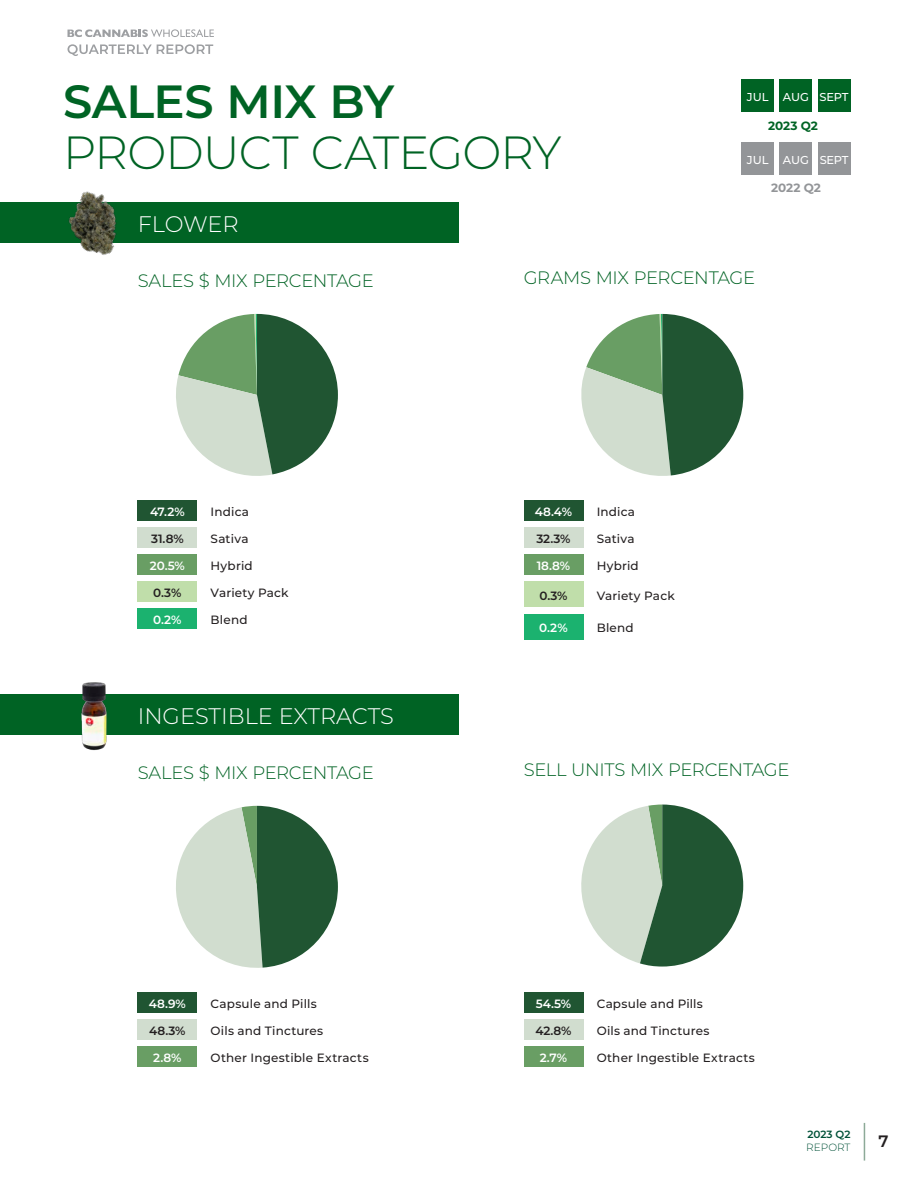
<style>
.page{position:relative;width:918px;height:1188px;background:#fff}
.page>*{position:absolute;margin:0;border:0;box-sizing:border-box;transform-origin:0 0}
.t1{font:300 46.5px "Montserrat";letter-spacing:-.02em;color:#006324}
.t2{font:600 46.5px "Montserrat";letter-spacing:-.01em;color:#006324}
.t3{font:300 22.5px "Montserrat";color:#fff}
.t4{font:300 18px "Montserrat";letter-spacing:-.02em;color:#006324}
.t5{font:600 16.5px "Montserrat";color:#231f20}
.t6{font:500 12px "Montserrat";letter-spacing:.015em;color:#231f20}
.t7{font:600 12px "Montserrat";color:#fff}
.t8{font:600 12px "Montserrat";color:#231f20}
.t9{font:700 12px "Montserrat";letter-spacing:-.005em;color:#006324}
.t10{font:700 12px "Montserrat";letter-spacing:-.005em;color:#939598}
.t11{font:500 11.4px "Montserrat";letter-spacing:-.015em;color:#fff}
.t12{font:600 10.5px "Montserrat";letter-spacing:-.005em;color:#005138}
.t13{font:300 10.5px "Montserrat";color:#005138}
</style>
<div class="page">
<svg style="left:68px;top:44px;width:145px;height:12px"></svg>
<svg style="left:68px;top:29px;width:146px;height:8px"></svg>
<hr style="left:864px;top:1123px;width:1px;height:38px;background:#8daa98">
<div style="left:741px;top:79px;width:33px;height:33px;background:#006324"></div>
<div style="left:741px;top:142px;width:33px;height:33px;background:#939598"></div>
<div style="left:779px;top:79px;width:33px;height:33px;background:#006324"></div>
<div style="left:779px;top:142px;width:33px;height:33px;background:#939598"></div>
<div style="left:818px;top:79px;width:32px;height:33px;background:#006324"></div>
<div style="left:818px;top:142px;width:33px;height:33px;background:#939598"></div>
<div style="left:0;top:202px;width:459px;height:41px;background:#006324"></div>
<div style="left:0;top:694px;width:459px;height:41px;background:#006324"></div>
<div style="left:138px;top:500px;width:59px;height:21px;background:#205532"></div>
<div style="left:138px;top:527px;width:59px;height:21px;background:#d1ddcf"></div>
<div style="left:138px;top:554px;width:59px;height:21px;background:#699e64"></div>
<div style="left:138px;top:581px;width:59px;height:21px;background:#c0deaa"></div>
<div style="left:138px;top:608px;width:59px;height:21px;background:#1bb26f"></div>
<div style="left:138px;top:992px;width:59px;height:20px;background:#205532"></div>
<div style="left:138px;top:1019px;width:59px;height:20px;background:#d1ddcf"></div>
<div style="left:138px;top:1046px;width:59px;height:20px;background:#699e64"></div>
<div style="left:524px;top:500px;width:59px;height:21px;background:#205532"></div>
<div style="left:524px;top:527px;width:59px;height:21px;background:#d1ddcf"></div>
<div style="left:524px;top:554px;width:59px;height:21px;background:#699e64"></div>
<div style="left:524px;top:581px;width:59px;height:26px;background:#c0deaa"></div>
<div style="left:524px;top:614px;width:59px;height:25px;background:#1bb26f"></div>
<div style="left:524px;top:992px;width:59px;height:20px;background:#205532"></div>
<div style="left:524px;top:1019px;width:59px;height:20px;background:#d1ddcf"></div>
<div style="left:524px;top:1046px;width:59px;height:20px;background:#699e64"></div>
<img style="left:69px;top:191px;width:47px;height:64px">
<img style="left:81px;top:682px;width:26px;height:69px">
<svg style="left:176px;top:314px;width:162px;height:162px"></svg>
<svg style="left:581px;top:314px;width:162px;height:162px"></svg>
<svg style="left:581px;top:805px;width:162px;height:162px"></svg>
<svg style="left:176px;top:806px;width:162px;height:162px"></svg>
<p class="t2" style="left:63px;top:69px;width:333px">SALES MIX BY</p>
<p class="t1" style="left:63px;top:121px;width:500px">PRODUCT CATEGORY</p>
<p class="t3" style="left:138px;top:209px;width:103px">FLOWER</p>
<p class="t11" style="left:747px;top:89px;width:23px">JUL</p>
<p class="t11" style="left:783px;top:89px;width:28px">AUG</p>
<p class="t11" style="left:820px;top:89px;width:30px">SEPT</p>
<p class="t9" style="left:768px;top:117px;width:51px">2023 Q2</p>
<p class="t11" style="left:747px;top:152px;width:23px">JUL</p>
<p class="t11" style="left:783px;top:152px;width:28px">AUG</p>
<p class="t11" style="left:820px;top:152px;width:30px">SEPT</p>
<p class="t10" style="left:771px;top:179px;width:51px">2022 Q2</p>
<p class="t4" style="left:138px;top:268px;width:238px">SALES $ MIX PERCENTAGE</p>
<p class="t4" style="left:524px;top:266px;width:233px">GRAMS MIX PERCENTAGE</p>
<p class="t7" style="left:150px;top:503px;width:36px">47.2%</p>
<p class="t6" style="left:211px;top:504px;width:40px">Indica</p>
<p class="t8" style="left:151px;top:530px;width:34px">31.8%</p>
<p class="t6" style="left:211px;top:531px;width:39px">Sativa</p>
<p class="t7" style="left:150px;top:557px;width:37px">20.5%</p>
<p class="t6" style="left:211px;top:558px;width:44px">Hybrid</p>
<p class="t8" style="left:153px;top:584px;width:30px">0.3%</p>
<p class="t6" style="left:211px;top:585px;width:80px">Variety Pack</p>
<p class="t7" style="left:153px;top:611px;width:30px">0.2%</p>
<p class="t6" style="left:211px;top:612px;width:39px">Blend</p>
<p class="t7" style="left:535px;top:503px;width:39px">48.4%</p>
<p class="t6" style="left:597px;top:504px;width:40px">Indica</p>
<p class="t8" style="left:536px;top:530px;width:36px">32.3%</p>
<p class="t6" style="left:597px;top:531px;width:39px">Sativa</p>
<p class="t7" style="left:537px;top:557px;width:35px">18.8%</p>
<p class="t6" style="left:597px;top:558px;width:44px">Hybrid</p>
<p class="t8" style="left:539px;top:587px;width:30px">0.3%</p>
<p class="t6" style="left:597px;top:587px;width:80px">Variety Pack</p>
<p class="t7" style="left:539px;top:620px;width:30px">0.2%</p>
<p class="t6" style="left:597px;top:620px;width:39px">Blend</p>
<p class="t3" style="left:138px;top:701px;width:258px">INGESTIBLE EXTRACTS</p>
<p class="t4" style="left:138px;top:760px;width:238px">SALES $ MIX PERCENTAGE</p>
<p class="t4" style="left:524px;top:757px;width:267px">SELL UNITS MIX PERCENTAGE</p>
<p class="t7" style="left:149px;top:995px;width:38px">48.9%</p>
<p class="t6" style="left:211px;top:995px;width:108px">Capsule and Pills</p>
<p class="t8" style="left:149px;top:1022px;width:38px">48.3%</p>
<p class="t6" style="left:211px;top:1022px;width:114px">Oils and Tinctures</p>
<p class="t7" style="left:153px;top:1049px;width:30px">2.8%</p>
<p class="t6" style="left:211px;top:1049px;width:160px">Other Ingestible Extracts</p>
<p class="t7" style="left:536px;top:995px;width:37px">54.5%</p>
<p class="t6" style="left:597px;top:995px;width:108px">Capsule and Pills</p>
<p class="t8" style="left:535px;top:1022px;width:38px">42.8%</p>
<p class="t6" style="left:597px;top:1022px;width:114px">Oils and Tinctures</p>
<p class="t7" style="left:540px;top:1049px;width:29px">2.7%</p>
<p class="t6" style="left:597px;top:1049px;width:160px">Other Ingestible Extracts</p>
<p class="t12" style="left:807px;top:1127px;width:45px">2023 Q2</p>
<p class="t13" style="left:806px;top:1140px;width:46px">REPORT</p>
<h3 class="t5" style="left:878px;top:1129px;width:12px">7</h3>
</div>
